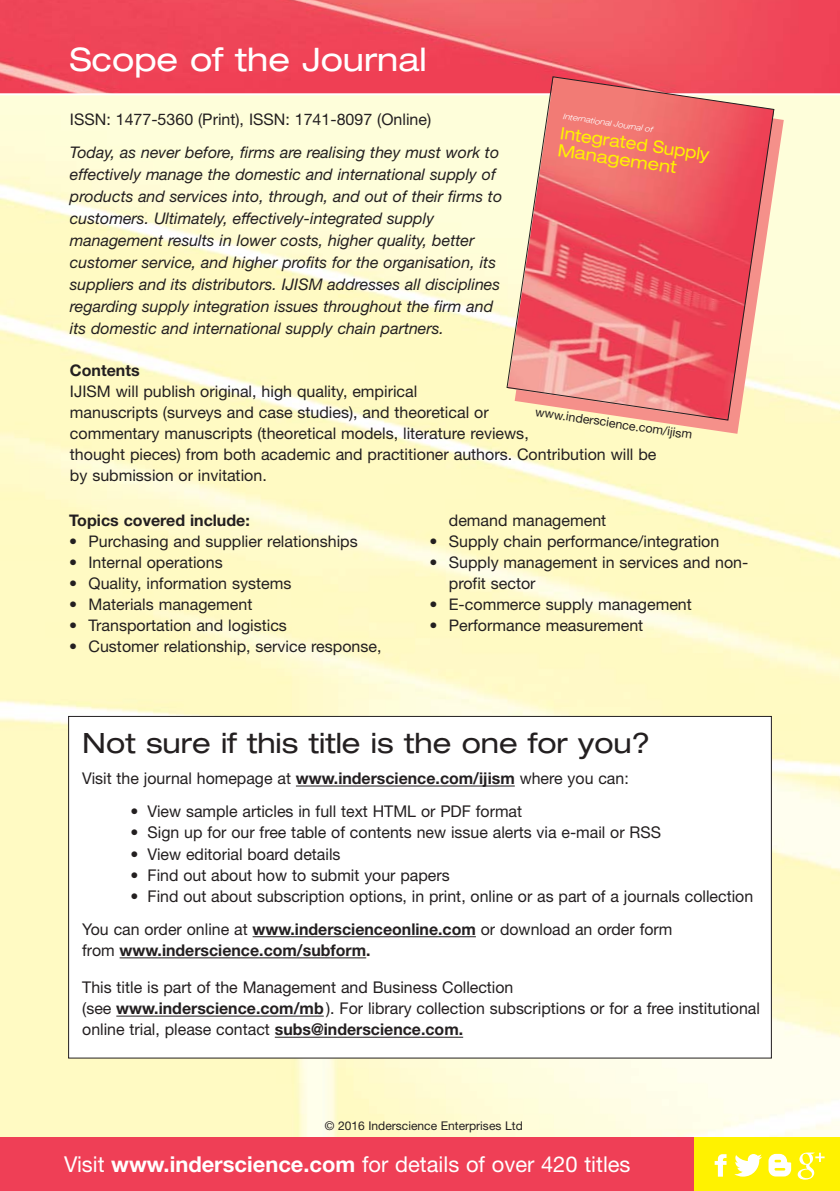
<style>
.page{position:relative;width:840px;height:1191px;background:#fff}
.page>*{position:absolute;margin:0;border:0;box-sizing:border-box;transform-origin:0 0}
.t1{font:expanded 32.4px "Helvetica Neue";color:#fff}
.t2{font:expanded 28px "Helvetica Neue";color:#231f20}
.t3{font:21.8px "Helvetica Neue";color:#fff}
.t4{font:expanded 17px/17.4px "Helvetica Neue";color:#fff200;scale:.95 1}
.t5{font:16.2px/21.2px "Helvetica Neue";color:#231f20}
.t6{font:700 16.2px "Helvetica Neue";color:#231f20}
.t7{font:16px/21px "Helvetica Neue";color:#231f20}
.t8{font:italic 16px/22px "Helvetica Neue";color:#231f20}
.t9{font:700 16px "Helvetica Neue";color:#231f20}
.t10{font:12.4px "Helvetica Neue";color:#231f20}
.t11{font:12px "Helvetica Neue";color:#231f20}
.t12{font:italic 300 expanded 8px "Helvetica Neue";color:#fff}
.s1{font-weight:700}
.s2{font-weight:400}
</style>
<div class="page">
<img style="left:0;top:95px;width:839px;height:1042px">
<img style="left:0;top:0;width:839px;height:93px">
<div style="left:0;top:1137px;width:694px;height:54px;background:#ef3f56"></div>
<div style="left:694px;top:1137px;width:145px;height:54px;background:#fff200"></div>
<div style="left:69px;top:716px;width:702px;height:342px;background:#fff"></div>
<hr style="left:296px;top:785px;width:218px;height:1px;background:#231f20">
<hr style="left:252px;top:936px;width:223px;height:1px;background:#231f20">
<hr style="left:119px;top:957px;width:247px;height:1px;background:#231f20">
<hr style="left:116px;top:1015px;width:207px;height:1px;background:#231f20">
<hr style="left:275px;top:1036px;width:188px;height:1px;background:#231f20">
<svg style="left:714px;top:1154px;width:12px;height:22px"></svg>
<svg style="left:734px;top:1154px;width:27px;height:22px"></svg>
<svg style="left:768px;top:1153px;width:22px;height:23px"></svg>
<svg style="left:797px;top:1152px;width:27px;height:27px"></svg>
<svg style="left:514px;top:87px;width:269px;height:347px;background:#fdebc2"></svg>
<svg style="left:505px;top:76px;width:269px;height:345px;background:#ee7879"></svg>
<h1 class="t1" style="left:70px;top:48px;width:358px">Scope of the Journal</h1>
<p class="t7" style="left:70px;top:110px;width:362px">ISSN: 1477-5360 (Print), ISSN: 1741-8097 (Online)</p>
<p class="t8" style="left:70px;top:143px;width:433px">Today, as never before, firms are realising they must work to effectively manage the domestic and international supply of products and services into, through, and out of their firms to customers. Ultimately, effectively-integrated supply management results in lower costs, higher quality, better customer service, and higher profits for the organisation, its suppliers and its distributors. IJISM addresses all disciplines regarding supply integration issues throughout the firm and its domestic and international supply chain partners.</p>
<p class="t9" style="left:70px;top:364px;width:71px">Contents</p>
<p class="t7" style="left:70px;top:382px;width:587px">IJISM will publish original, high quality, empirical<br>manuscripts (surveys and case studies), and theoretical or<br>commentary manuscripts (theoretical models, literature reviews,<br>thought pieces) from both academic and practitioner authors. Contribution will be by submission or invitation.</p>
<p class="t12" style="left:563px;top:113px;width:92px;rotate:8deg">International Journal of</p>
<p class="t4" style="left:561px;top:126px;width:160px;rotate:8deg">Integrated Supply<br>Management</p>
<p class="t10" style="left:535px;top:408px;width:160px;rotate:8deg">www.inderscience.com/ijism</p>
<p class="t9" style="left:69px;top:515px;width:182px">Topics covered include:</p>
<p class="t7" style="left:69px;top:533px;width:290px">• Purchasing and supplier relationships</p>
<p class="t7" style="left:69px;top:554px;width:155px">• Internal operations</p>
<p class="t7" style="left:69px;top:575px;width:223px">• Quality, information systems</p>
<p class="t7" style="left:69px;top:596px;width:184px">• Materials management</p>
<p class="t7" style="left:69px;top:617px;width:219px">• Transportation and logistics</p>
<p class="t7" style="left:69px;top:638px;width:313px">• Customer relationship, service response,</p>
<p class="t7" style="left:448px;top:512px;width:159px">demand management</p>
<p class="t7" style="left:429px;top:533px;width:291px">• Supply chain performance/integration</p>
<p class="t7" style="left:448px;top:554px;width:301px;text-indent:-19px">• Supply management in services and non&shy;profit sector</p>
<p class="t7" style="left:429px;top:596px;width:263px">• E-commerce supply management</p>
<p class="t7" style="left:429px;top:617px;width:215px">• Performance measurement</p>
<h2 class="t2" style="left:82px;top:733px;width:569px">Not sure if this title is the one for you?</h2>
<p class="t5" style="left:82px;top:769px;width:547px">Visit the journal homepage at <span class="s1">www.inderscience.com/ijism</span> where you can:</p>
<p class="t5" style="left:130px;top:802px;width:393px">• View sample articles in full text HTML or PDF format</p>
<p class="t5" style="left:130px;top:823px;width:532px">• Sign up for our free table of contents new issue alerts via e-mail or RSS</p>
<p class="t5" style="left:130px;top:845px;width:211px">• View editorial board details</p>
<p class="t5" style="left:130px;top:866px;width:320px">• Find out about how to submit your papers</p>
<p class="t5" style="left:82px;top:881px;width:672px;line-height:33.2px;text-indent:48px">• Find out about subscription options, in print, online or as part of a journals collection<br>You can order online at <span class="s1">www.inderscienceonline.com</span> or download an order form</p>
<p class="t6" style="left:82px;top:944px;width:290px"><span class="s2">from</span> www.inderscience.com/subform.</p>
<p class="t5" style="left:82px;top:978px;width:678px">This title is part of the Management and Business Collection<br>(see <span class="s1">www.inderscience.com/mb</span>). For library collection subscriptions or for a free institutional online trial, please contact <span class="s1">subs@inderscience.com.</span></p>
<p class="t11" style="left:324px;top:1121px;width:199px">© 2016 Inderscience Enterprises Ltd</p>
<h3 class="t3" style="left:64px;top:1156px;width:567px">Visit <span class="s1">www.inderscience.com</span> for details of over 420 titles</h3>
</div>
